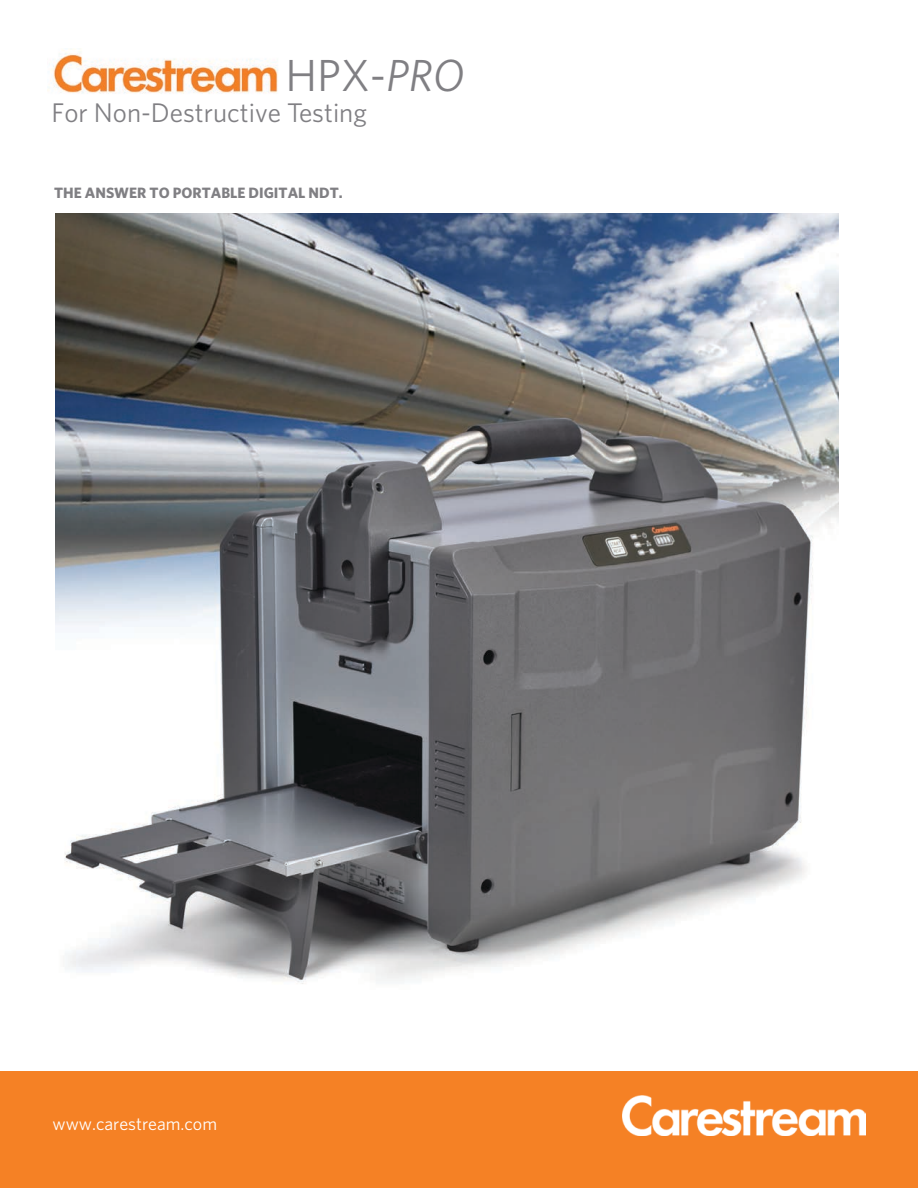
<style>
.page{position:relative;width:918px;height:1188px;background:#fff}
.page>*{position:absolute;margin:0;border:0;box-sizing:border-box;transform-origin:0 0}
.t1{font:45px "Whitney K";color:#807f83}
.t2{font:27px "Whitney K";color:#807f83}
.t3{font:18px "Whitney K";color:#fff}
.t4{font:700 15px "Whitney K";color:#807f83}
.s1{font-style:italic}
</style>
<div class="page">
<div style="left:0;top:1071px;width:918px;height:117px;background:#f58125"></div>
<img style="left:623px;top:1096px;width:242px;height:40px">
<img style="left:47px;top:49px;width:231px;height:45px">
<img style="left:55px;top:214px;width:783px;height:770px">
<h1 class="t1" style="left:286px;top:49px;width:180px">HPX-<span class="s1">PRO</span></h1>
<h2 class="t2" style="left:51px;top:96px;width:317px">For Non-Destructive Testing</h2>
<p class="t4" style="left:54px;top:184px;width:290px">THE ANSWER TO PORTABLE DIGITAL NDT.</p>
<p class="t3" style="left:53px;top:1113px;width:166px">www.carestream.com</p>
</div>
